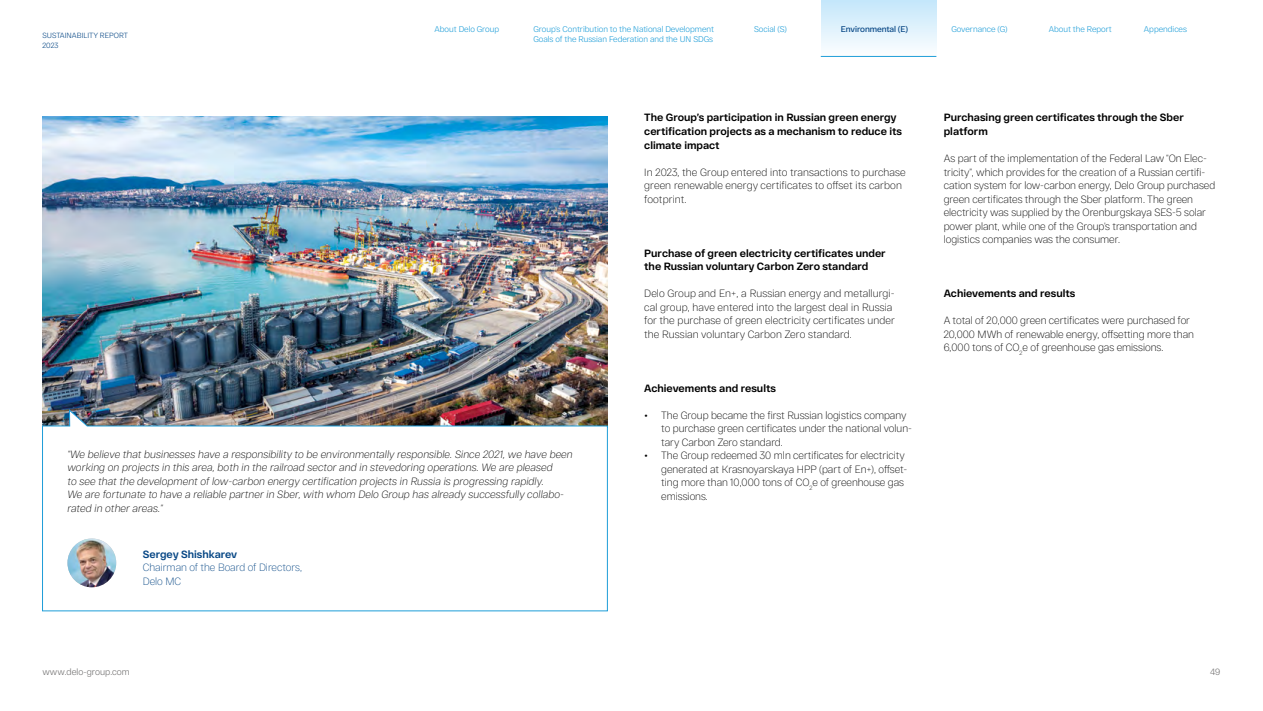
<style>
.page{position:relative;width:1263px;height:711px;background:#fff}
.page>*{position:absolute;margin:0;border:0;box-sizing:border-box;transform-origin:0 0}
.t1{font:200 10.5px/13.5px "RF Dewi";color:#000}
.t2{font:italic 200 10.5px/13.5px "RF Dewi";letter-spacing:.01em;color:#000}
.t3{font:700 10.5px/13.5px "RF Dewi";color:#000}
.t4{font:200 10.5px/13.5px "RF Dewi";color:#074785}
.t5{font:700 10.5px "RF Dewi";color:#074785}
.t6{font:300 9px "RF Dewi";color:#706f6f}
.t7{font:300 8.25px "RF Dewi";color:#1d9dd8}
.t8{font:600 8.25px "RF Dewi";letter-spacing:-.01em;color:#074785}
.t9{font:300 7.5px/9.8px "RF Dewi";color:#074785}
.s1{font-weight:400}
</style>
<div class="page">
<img style="left:42px;top:116px;width:566px;height:293px">
<svg style="left:42px;top:409px;width:566px;height:201px"></svg>
<img style="left:67px;top:538px;width:49px;height:49px;border-radius:24px">
<div style="left:821px;top:0;width:115px;height:57px;background:linear-gradient(to bottom,#c4e7fb,#fdfefe)"></div>
<hr style="left:821px;top:56px;width:115px;height:1px;background:#1d9dd8">
<p class="t9" style="left:43px;top:30px;width:87px">SUSTAINABILITY REPORT<br>2023</p>
<p class="t7" style="left:434px;top:24px;width:66px">About Delo Group</p>
<p class="t7" style="left:533px;top:24px;width:182px">Group’s Contribution to the National Development</p>
<p class="t7" style="left:754px;top:24px;width:34px">Social (S)</p>
<p class="t7" style="left:951px;top:24px;width:58px">Governance (G)</p>
<p class="t7" style="left:1049px;top:24px;width:65px">About the Report</p>
<p class="t7" style="left:1144px;top:24px;width:45px">Appendices</p>
<p class="t7" style="left:533px;top:34px;width:181px">Goals of the Russian Federation and the UN SDGs</p>
<p class="t8" style="left:841px;top:24px;width:69px">Environmental (E)</p>
<p class="t3" style="left:644px;top:111px;width:259px">The Group’s participation in Russian green energy certification projects as a mechanism to reduce its climate impact</p>
<p class="t1" style="left:644px;top:165px;width:263px">In 2023, the Group entered into transactions to purchase green renewable energy certificates to offset its carbon footprint.</p>
<p class="t3" style="left:644px;top:246px;width:243px">Purchase of green electricity certificates under the Russian voluntary Carbon Zero standard</p>
<p class="t1" style="left:644px;top:286px;width:252px">Delo Group and En+, a Russian energy and metallurgi&shy;cal group, have entered into the largest deal in Russia for the purchase of green electricity certificates under the Russian voluntary Carbon Zero standard.</p>
<p class="t3" style="left:944px;top:111px;width:242px">Purchasing green certificates through the Sber platform</p>
<p class="t1" style="left:944px;top:151px;width:273px">As part of the implementation of the Federal Law “On Elec&shy;tricity”, which provides for the creation of a Russian certifi&shy;cation system for low-carbon energy, Delo Group purchased green certificates through the Sber platform. The green electricity was supplied by the Orenburgskaya SES-5 solar power plant, while one of the Group’s transportation and logistics companies was the consumer.</p>
<p class="t3" style="left:944px;top:286px;width:133px">Achievements and results</p>
<p class="t1" style="left:944px;top:313px;width:252px">A total of 20,000 green certificates were purchased for<br>20,000 MWh of renewable energy, offsetting more than<br>6,000 tons of CO<sub>2</sub>e of greenhouse gas emissions.</p>
<p class="t2" style="left:67px;top:447px;width:507px">“We believe that businesses have a responsibility to be environmentally responsible. Since 2021, we have been working on projects in this area, both in the railroad sector and in stevedoring operations. We are pleased<br>to see that the development of low-carbon energy certification projects in Russia is progressing rapidly.<br>We are fortunate to have a reliable partner in Sber, with whom Delo Group has already successfully collabo&shy;rated in other areas.”</p>
<p class="t5" style="left:143px;top:547px;width:96px">Sergey Shishkarev</p>
<p class="t4" style="left:143px;top:560px;width:161px">Chairman of the Board of Directors,<br>Delo MC</p>
<p class="t6" style="left:43px;top:666px;width:89px">www.delo-group.com</p>
<p class="t3" style="left:644px;top:381px;width:133px">Achievements and results</p>
<p class="t1" style="left:661px;top:408px;width:252px;text-indent:-17px"><span class="s1">•</span> The Group became the first Russian logistics company to purchase green certificates under the national volun&shy;tary Carbon Zero standard.</p>
<p class="t1" style="left:661px;top:448px;width:248px;text-indent:-17px"><span class="s1">•</span> The Group redeemed 30 mln certificates for electricity generated at Krasnoyarskaya HPP (part of En+), offset&shy;ting more than 10,000 tons of CO<sub>2</sub>e of greenhouse gas emissions.</p>
<p class="t6" style="left:1210px;top:666px;width:12px">49</p>
</div>
